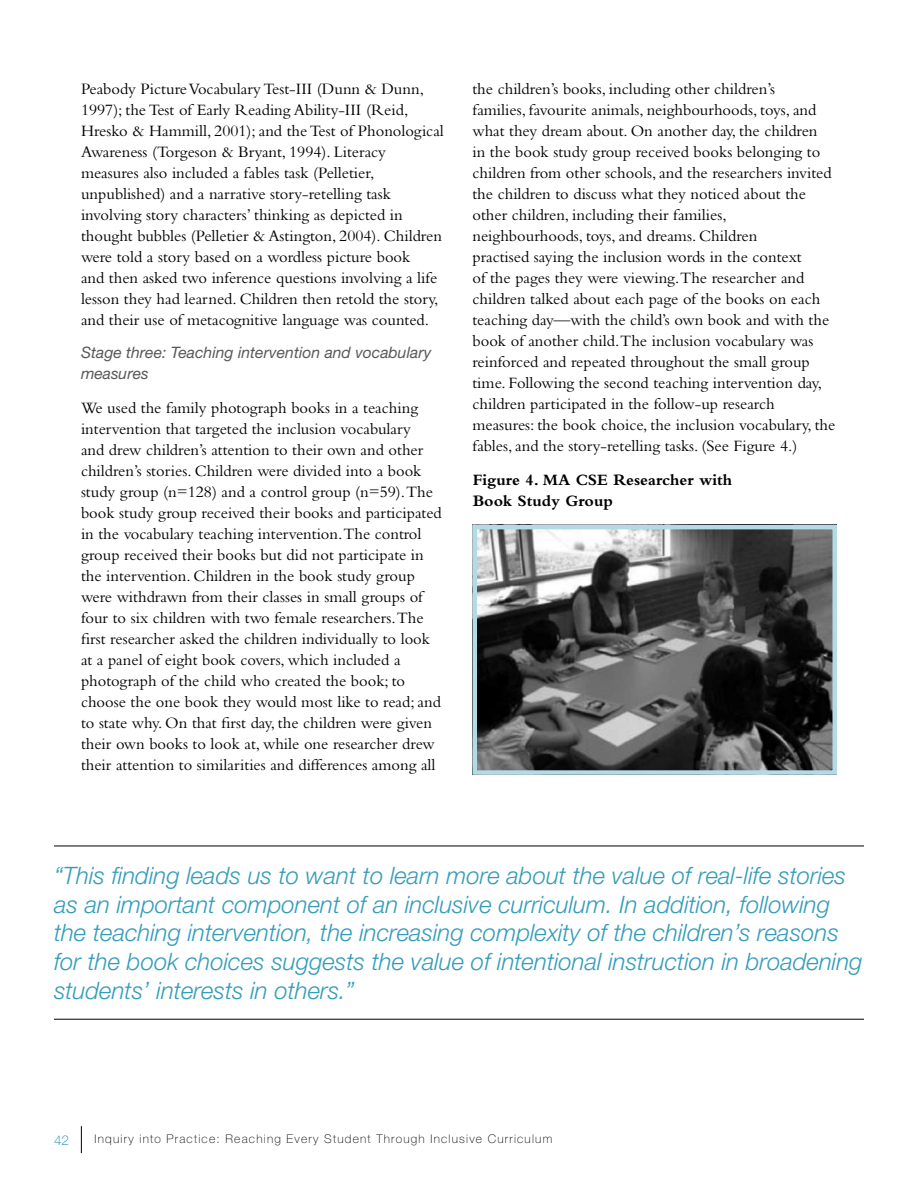
<style>
.page{position:relative;width:918px;height:1188px;background:#fff}
.page>*{position:absolute;margin:0;border:0;box-sizing:border-box;transform-origin:0 0}
.t1{font:italic 300 24px/28.8px "Helvetica Neue";color:#339cba}
.t2{font:16.5px/21px "Bembo";color:#000}
.t3{font:700 16.5px/21px "Bembo";color:#000}
.t4{font:italic 15.75px/21px "Helvetica Neue";color:#58595b}
.t5{font:100 13.5px "Helvetica Neue";color:#0083a9}
.t6{font:100 12px "Helvetica Neue";letter-spacing:.1em;color:#000}
</style>
<div class="page">
<svg style="left:81px;top:1126px;width:1px;height:27px"></svg>
<img style="left:477px;top:530px;width:355px;height:240px">
<div style="left:472px;top:525px;width:365px;height:250px;border:4px solid #b3dae5"></div>
<hr style="left:54px;top:846px;width:810px;height:1px;background:#000">
<hr style="left:54px;top:1019px;width:810px;height:1px;background:#000">
<p class="t2" style="left:81px;top:78px;width:364px">Peabody Picture Vocabulary Test-III (Dunn &amp; Dunn, 1997); the Test of Early Reading Ability-III (Reid, Hresko &amp; Hammill, 2001); and the Test of Phonological Awareness (Torgeson &amp; Bryant, 1994). Literacy measures also included a fables task (Pelletier, unpublished) and a narrative story-retelling task involving story characters’ thinking as depicted in thought bubbles (Pelletier &amp; Astington, 2004). Children were told a story based on a wordless picture book<br>and then asked two inference questions involving a life lesson they had learned. Children then retold the story, and their use of metacognitive language was counted.</p>
<p class="t4" style="left:81px;top:341px;width:352px">Stage three: Teaching intervention and vocabulary measures</p>
<p class="t2" style="left:81px;top:397px;width:362px">We used the family photograph books in a teaching intervention that targeted the inclusion vocabulary<br>and drew children’s attention to their own and other children’s stories. Children were divided into a book study group (n=128) and a control group (n=59).The book study group received their books and participated in the vocabulary teaching intervention.The control group received their books but did not participate in the intervention. Children in the book study group were withdrawn from their classes in small groups of four to six children with two female researchers.The first researcher asked the children individually to look at a panel of eight book covers, which included a photograph of the child who created the book; to choose the one book they would most like to read; and to state why. On that first day, the children were given their own books to look at, while one researcher drew their attention to similarities and differences among all</p>
<p class="t2" style="left:472px;top:78px;width:364px">the children’s books, including other children’s<br>families, favourite animals, neighbourhoods, toys, and what they dream about. On another day, the children<br>in the book study group received books belonging to children from other schools, and the researchers invited the children to discuss what they noticed about the other children, including their families, neighbourhoods, toys, and dreams. Children<br>practised saying the inclusion words in the context<br>of the pages they were viewing.The researcher and children talked about each page of the books on each teaching day—with the child’s own book and with the book of another child.The inclusion vocabulary was reinforced and repeated throughout the small group time. Following the second teaching intervention day, children participated in the follow-up research measures: the book choice, the inclusion vocabulary, the fables, and the story-retelling tasks. (See Figure 4.)</p>
<p class="t3" style="left:473px;top:469px;width:261px">Figure 4. MA CSE Researcher with<br>Book Study Group</p>
<p class="t1" style="left:54px;top:860px;width:810px">“This finding leads us to want to learn more about the value of real-life stories as an important component of an inclusive curriculum. In addition, following the teaching intervention, the increasing complexity of the children’s reasons for the book choices suggests the value of intentional instruction in broadening students’ interests in others.”</p>
<p class="t5" style="left:54px;top:1132px;width:17px">42</p>
<p class="t6" style="left:94px;top:1132px;width:459px">Inquiry into Practice: Reaching Every Student Through Inclusive Curriculum</p>
</div>
